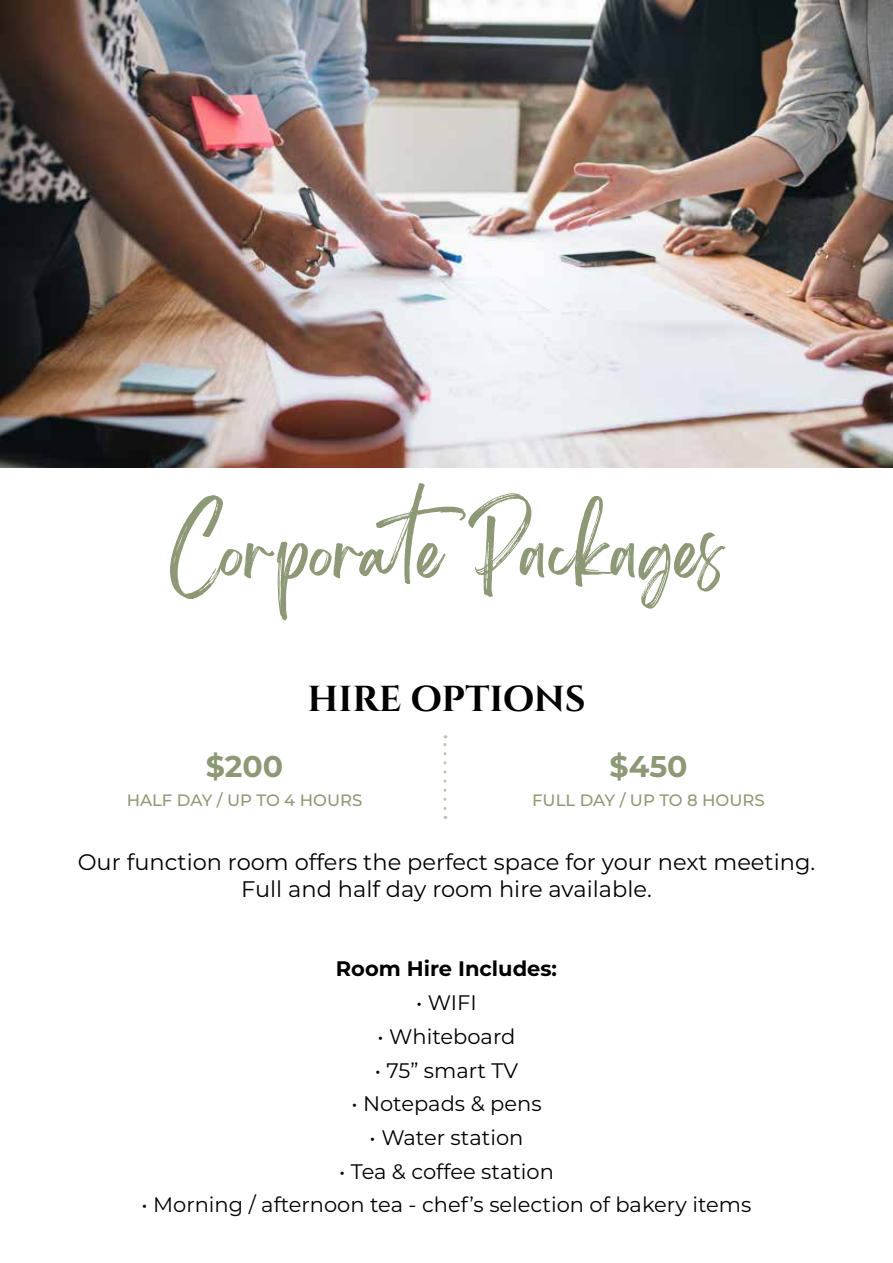
<style>
.page{position:relative;width:893px;height:1263px;background:#fff}
.page>*{position:absolute;margin:0;border:0;box-sizing:border-box;transform-origin:0 0}
.t1{font:64.5px "Brightwall Personal Use";color:#8d9976}
.t2{font:36px "Cinzel";color:#000}
.t3{font:700 30px "Montserrat";color:#8d9976}
.t4{font:22.5px/27px "Montserrat";color:#000;text-align:center}
.t5{font:21px "Montserrat";color:#000}
.t6{font:700 21px "Montserrat";color:#000}
.t7{font:500 16.5px "Montserrat";color:#8d9976}
</style>
<div class="page">
<svg style="left:443px;top:735px;width:3px;height:73px"></svg>
<img style="left:0;top:0;width:893px;height:468px">
<h1 class="t1" style="left:169px;top:529px;width:556px">Corporate Packages</h1>
<h2 class="t2" style="left:307px;top:676px;width:280px">HIRE OPTIONS</h2>
<h3 class="t3" style="left:206px;top:745px;width:79px">$200</h3>
<p class="t7" style="left:127px;top:788px;width:237px">HALF DAY / UP TO 4 HOURS</p>
<h3 class="t3" style="left:609px;top:745px;width:80px">$450</h3>
<p class="t7" style="left:532px;top:788px;width:234px">FULL DAY / UP TO 8 HOURS</p>
<p class="t4" style="left:78px;top:848px;width:739px">Our function room offers the perfect space for your next meeting.<br>Full and half day room hire available.</p>
<p class="t6" style="left:336px;top:954px;width:223px">Room Hire Includes:</p>
<p class="t5" style="left:416px;top:988px;width:62px">• WIFI</p>
<p class="t5" style="left:378px;top:1022px;width:139px">• Whiteboard</p>
<p class="t5" style="left:375px;top:1055px;width:145px">• 75” smart TV</p>
<p class="t5" style="left:351px;top:1089px;width:192px">• Notepads &amp; pens</p>
<p class="t5" style="left:370px;top:1123px;width:155px">• Water station</p>
<p class="t5" style="left:339px;top:1157px;width:216px">• Tea &amp; coffee station</p>
<p class="t5" style="left:142px;top:1190px;width:611px">• Morning / afternoon tea - chef’s selection of bakery items</p>
</div>
